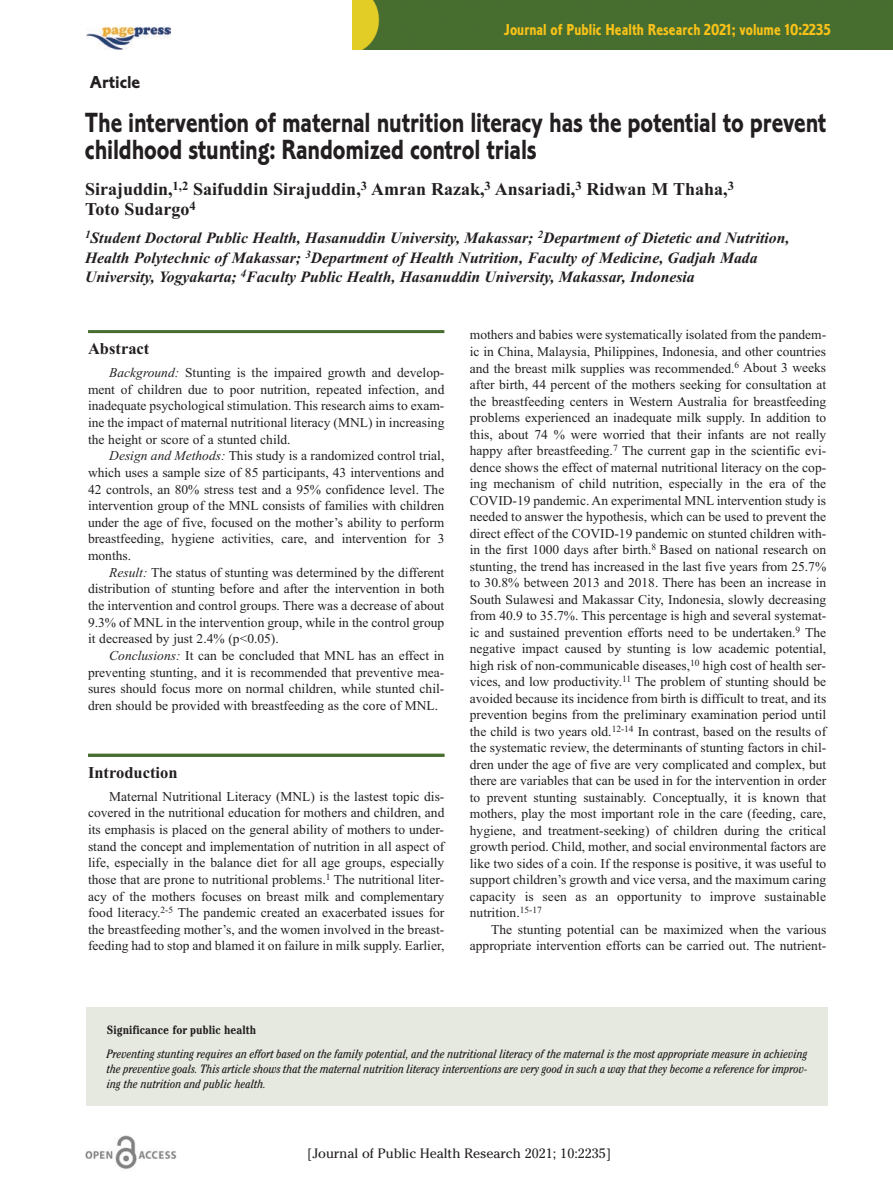
<style>
.page{position:relative;width:893px;height:1191px;background:#fff}
.page>*{position:absolute;margin:0;border:0;box-sizing:border-box;transform-origin:0 0}
.t1{font:28.8px/27px "Corinthian Bold Plain";letter-spacing:-.005em;color:#231f20;scale:.83 1}
.t2{font:700 18px/19.5px "Times New Roman";color:#231f20}
.t3{font:18px "Corinthian Bold Plain";color:#231f20}
.t4{font:16.5px "Corinthian Bold Condensed Plain";color:#f7c119}
.t5{font:700 16.5px "Times New Roman";color:#231f20}
.t6{font:italic 700 15.75px/19.5px "Times New Roman";color:#231f20}
.t7{font:13.5px/16.5px "Times New Roman";color:#231f20;text-align:justify}
.t8{font:13.5px "Cheltenham";color:#231f20}
.t9{font:italic condensed 12px/15px "Cheltenham";color:#231f20;text-align:justify}
.t10{font:700 condensed 12px "Cheltenham";color:#231f20}
.s1{font-style:italic}
</style>
<div class="page">
<img style="left:85px;top:1135px;width:92px;height:34px">
<div style="left:352px;top:0;width:541px;height:49px;background:#476e2f"></div>
<hr style="left:88px;top:330px;width:356px;height:3px;background:#486d30">
<hr style="left:88px;top:754px;width:356px;height:3px;background:#486d30">
<div style="left:87px;top:1008px;width:741px;height:98px;background:#e5e9df"></div>
<img style="left:86px;top:26px;width:85px;height:24px">
<h2 class="t3" style="left:90px;top:76px;width:52px">Article</h2>
<p class="t4" style="left:504px;top:24px;width:329px">Journal of Public Health Research 2021; volume 10:2235</p>
<h1 class="t1" style="left:85px;top:112px;width:895px">The intervention of maternal nutrition literacy has the potential to prevent childhood stunting: Randomized control trials</h1>
<h2 class="t2" style="left:85px;top:179px;width:650px">Sirajuddin,<sup>1,2</sup> Saifuddin Sirajuddin,<sup>3</sup> Amran Razak,<sup>3</sup> Ansariadi,<sup>3</sup> Ridwan M Thaha,<sup>3<br></sup>Toto Sudargo<sup>4</sup></h2>
<p class="t6" style="left:85px;top:228px;width:706px"><sup>1</sup>Student Doctoral Public Health, Hasanuddin University, Makassar; <sup>2</sup>Department of Dietetic and Nutrition,<br>Health Polytechnic of Makassar; <sup>3</sup>Department of Health Nutrition, Faculty of Medicine, Gadjah Mada<br>University, Yogyakarta; <sup>4</sup>Faculty Public Health, Hasanuddin University, Makassar, Indonesia</p>
<p class="t5" style="left:88px;top:339px;width:63px">Abstract</p>
<p class="t7" style="left:88px;top:364px;width:358px;text-indent:21px"><span class="s1">Background:</span> Stunting is the impaired growth and develop&shy;ment of children due to poor nutrition, repeated infection, and inadequate psychological stimulation. This research aims to exam&shy;ine the impact of maternal nutritional literacy (MNL) in increasing the height or score of a stunted child.</p>
<p class="t7" style="left:88px;top:447px;width:358px;text-indent:21px"><span class="s1">Design and Methods:</span> This study is a randomized control trial, which uses a sample size of 85 participants, 43 interventions and 42 controls, an 80% stress test and a 95% confidence level. The intervention group of the MNL consists of families with children under the age of five, focused on the mother’s ability to perform breastfeeding, hygiene activities, care, and intervention for 3 months.</p>
<p class="t7" style="left:88px;top:564px;width:358px;text-indent:21px"><span class="s1">Result:</span> The status of stunting was determined by the different distribution of stunting before and after the intervention in both the intervention and control groups. There was a decrease of about 9.3% of MNL in the intervention group, while in the control group it decreased by just 2.4% (p&lt;0.05).</p>
<p class="t7" style="left:88px;top:647px;width:358px;text-indent:21px"><span class="s1">Conclusions:</span> It can be concluded that MNL has an effect in preventing stunting, and it is recommended that preventive mea&shy;sures should focus more on normal children, while stunted chil&shy;dren should be provided with breastfeeding as the core of MNL.</p>
<p class="t5" style="left:88px;top:762px;width:91px">Introduction</p>
<p class="t7" style="left:88px;top:787px;width:358px;text-indent:21px">Maternal Nutritional Literacy (MNL) is the lastest topic dis&shy;covered in the nutritional education for mothers and children, and its emphasis is placed on the general ability of mothers to under&shy;stand the concept and implementation of nutrition in all aspect of life, especially in the balance diet for all age groups, especially those that are prone to nutritional problems.<sup>1</sup> The nutritional liter&shy;acy of the mothers focuses on breast milk and complementary food literacy.<sup>2-5</sup> The pandemic created an exacerbated issues for the breastfeeding mother’s, and the women involved in the breast&shy;feeding had to stop and blamed it on failure in milk supply. Earlier,</p>
<p class="t7" style="left:470px;top:326px;width:358px">mothers and babies were systematically isolated from the pandem&shy;ic in China, Malaysia, Philippines, Indonesia, and other countries and the breast milk supplies was recommended.<sup>6</sup> About 3 weeks after birth, 44 percent of the mothers seeking for consultation at the breastfeeding centers in Western Australia for breastfeeding problems experienced an inadequate milk supply. In addition to this, about 74 % were worried that their infants are not really happy after breastfeeding.<sup>7</sup> The current gap in the scientific evi&shy;dence shows the effect of maternal nutritional literacy on the cop&shy;ing mechanism of child nutrition, especially in the era of the COVID-19 pandemic. An experimental MNL intervention study is needed to answer the hypothesis, which can be used to prevent the direct effect of the COVID-19 pandemic on stunted children with&shy;in the first 1000 days after birth.<sup>8</sup> Based on national research on stunting, the trend has increased in the last five years from 25.7% to 30.8% between 2013 and 2018. There has been an increase in South Sulawesi and Makassar City, Indonesia, slowly decreasing from 40.9 to 35.7%. This percentage is high and several systemat&shy;ic and sustained prevention efforts need to be undertaken.<sup>9</sup> The negative impact caused by stunting is low academic potential, high risk of non-communicable diseases,<sup>10</sup> high cost of health ser&shy;vices, and low productivity.<sup>11</sup> The problem of stunting should be avoided because its incidence from birth is difficult to treat, and its prevention begins from the preliminary examination period until the child is two years old.<sup>12-14</sup> In contrast, based on the results of the systematic review, the determinants of stunting factors in chil&shy;dren under the age of five are very complicated and complex, but there are variables that can be used in for the intervention in order to prevent stunting sustainably. Conceptually, it is known that mothers, play the most important role in the care (feeding, care, hygiene, and treatment-seeking) of children during the critical growth period. Child, mother, and social environmental factors are like two sides of a coin. If the response is positive, it was useful to support children’s growth and vice versa, and the maximum caring capacity is seen as an opportunity to improve sustainable nutrition.<sup>15-17</sup></p>
<p class="t7" style="left:470px;top:921px;width:358px;text-align:right">The stunting potential can be maximized when the various appropriate intervention efforts can be carried out. The nutrient-</p>
<p class="t10" style="left:107px;top:1025px;width:151px">Significance for public health</p>
<p class="t9" style="left:107px;top:1047px;width:702px">Preventing stunting requires an effort based on the family potential, and the nutritional literacy of the maternal is the most appropriate measure in achieving the preventive goals. This article shows that the maternal nutrition literacy interventions are very good in such a way that they become a reference for improv&shy;ing the nutrition and public health.</p>
<p class="t8" style="left:307px;top:1145px;width:306px">[Journal of Public Health Research 2021; 10:2235]</p>
</div>
